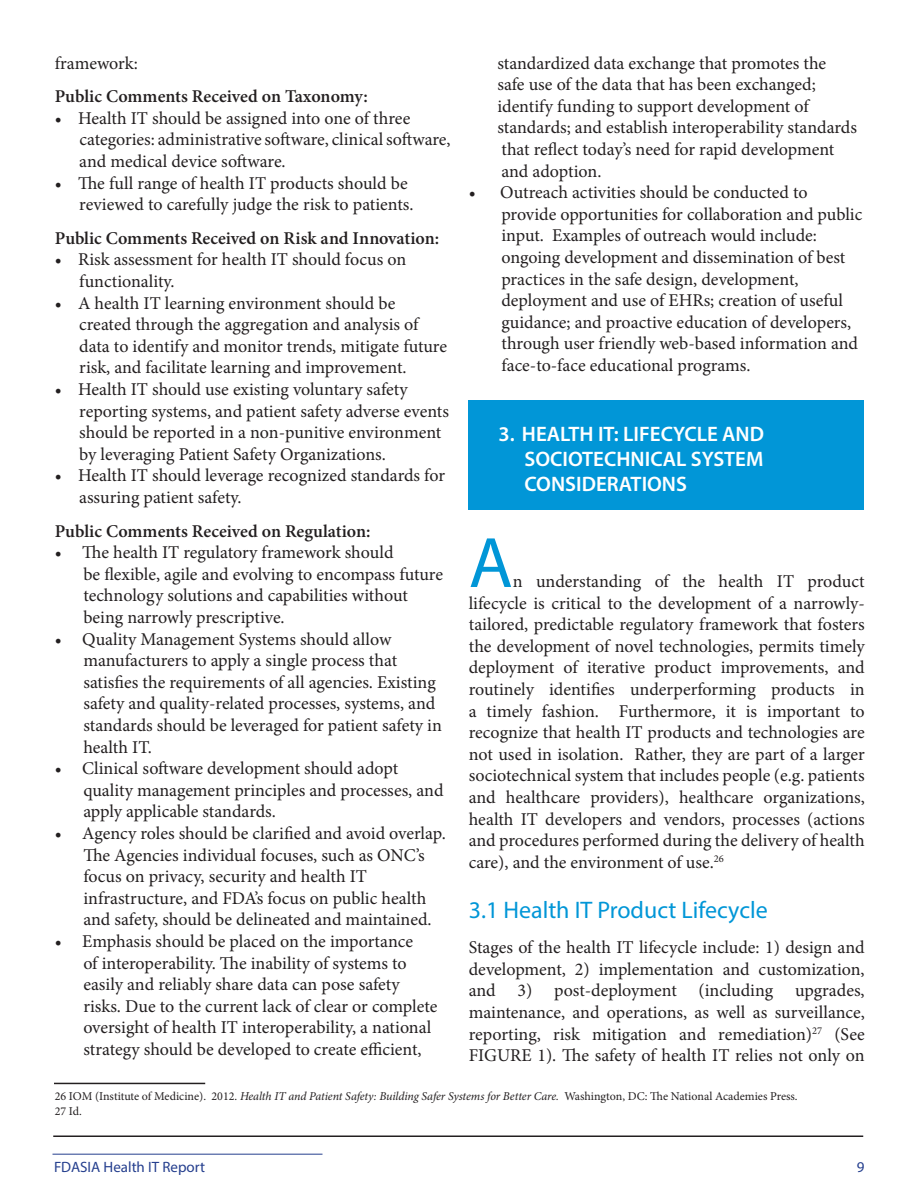
<style>
.page{position:relative;width:918px;height:1188px;background:#fff}
.page>*{position:absolute;margin:0;border:0;box-sizing:border-box;transform-origin:0 0}
.t1{font:72px "Myriad Pro";color:#0196d7}
.t2{font:24px "Myriad Pro";color:#0196d7}
.t3{font:600 21px/25.2px "Myriad Pro";color:#fff;text-align:justify}
.t4{font:18px/21.6px "Minion Pro";color:#231f20}
.t5{font:600 18px "Minion Pro";color:#231f20}
.t6{font:15px "Myriad Pro";color:#253f8e}
.t7{font:12px/14.4px "Minion Pro";letter-spacing:-.005em;color:#231f20}
.s1{font-style:italic}
</style>
<div class="page">
<svg style="left:52px;top:1135px;width:156px;height:19px"></svg>
<hr style="left:52px;top:1154px;width:270px;height:1px;background:#253f8e">
<hr style="left:53px;top:1136px;width:810px;height:1px;background:#231f20">
<div style="left:468px;top:400px;width:396px;height:109px;background:#0196d7"></div>
<hr style="left:54px;top:1083px;width:151px;height:1px;background:#231f20">
<p class="t4" style="left:55px;top:52px;width:85px">framework:</p>
<p class="t5" style="left:55px;top:84px;width:315px">Public Comments Received on Taxonomy:</p>
<p class="t4" style="left:79px;top:107px;width:373px;text-indent:-25px">• Health IT should be assigned into one of three categories: administrative software, clinical software, and medical device software.</p>
<p class="t4" style="left:79px;top:172px;width:336px;text-indent:-25px">• The full range of health IT products should be reviewed to carefully judge the risk to patients.</p>
<p class="t5" style="left:55px;top:226px;width:386px">Public Comments Received on Risk and Innovation:</p>
<p class="t4" style="left:79px;top:249px;width:328px;text-indent:-25px">• Risk assessment for health IT should focus on functionality.</p>
<p class="t4" style="left:79px;top:292px;width:369px;text-indent:-25px">• A health IT learning environment should be created through the aggregation and analysis of data to identify and monitor trends, mitigate future risk, and facilitate learning and improvement.</p>
<p class="t4" style="left:79px;top:379px;width:371px;text-indent:-25px">• Health IT should use existing voluntary safety reporting systems, and patient safety adverse events should be reported in a non-punitive environment by leveraging Patient Safety Organizations.</p>
<p class="t4" style="left:79px;top:465px;width:367px;text-indent:-25px">• Health IT should leverage recognized standards for assuring patient safety.</p>
<p class="t5" style="left:55px;top:518px;width:317px">Public Comments Received on Regulation:</p>
<p class="t4" style="left:83px;top:542px;width:361px;text-indent:-29px">• The health IT regulatory framework should<br>be flexible, agile and evolving to encompass future technology solutions and capabilities without being narrowly prescriptive.</p>
<p class="t4" style="left:83px;top:628px;width:360px;text-indent:-29px">• Quality Management Systems should allow manufacturers to apply a single process that satisfies the requirements of all agencies. Existing safety and quality-related processes, systems, and standards should be leveraged for patient safety in health IT.</p>
<p class="t4" style="left:83px;top:758px;width:362px;text-indent:-29px">• Clinical software development should adopt quality management principles and processes, and apply applicable standards.</p>
<p class="t4" style="left:83px;top:823px;width:364px;text-indent:-29px">• Agency roles should be clarified and avoid overlap.<br>The Agencies individual focuses, such as ONC’s focus on privacy, security and health IT infrastructure, and FDA’s focus on public health and safety, should be delineated and maintained.</p>
<p class="t4" style="left:83px;top:931px;width:356px;text-indent:-29px">• Emphasis should be placed on the importance<br>of interoperability. The inability of systems to easily and reliably share data can pose safety risks. Due to the current lack of clear or complete oversight of health IT interoperability, a national strategy should be developed to create efficient,</p>
<p class="t4" style="left:497px;top:52px;width:361px">standardized data exchange that promotes the safe use of the data that has been exchanged; identify funding to support development of standards; and establish interoperability standards that reflect today’s need for rapid development and adoption.</p>
<p class="t4" style="left:501px;top:182px;width:362px;text-indent:-33px">• Outreach activities should be conducted to provide opportunities for collaboration and public input. Examples of outreach would include: ongoing development and dissemination of best practices in the safe design, development, deployment and use of EHRs; creation of useful guidance; and proactive education of developers, through user friendly web-based information and face-to-face educational programs.</p>
<p class="t3" style="left:525px;top:420px;width:241px;text-indent:-26px">3. HEALTH IT: LIFECYCLE AND SOCIOTECHNICAL SYSTEM CONSIDERATIONS</p>
<h1 class="t1" style="left:469px;top:518px;width:46px">A</h1>
<p class="t4" style="left:469px;top:571px;width:398px;text-align:justify;text-indent:44px">n understanding of the health IT product lifecycle is critical to the development of a narrowly&shy;tailored, predictable regulatory framework that fosters the development of novel technologies, permits timely deployment of iterative product improvements, and routinely identifies underperforming products in a timely fashion. Furthermore, it is important to recognize that health IT products and technologies are not used in isolation. Rather, they are part of a larger sociotechnical system that includes people (e.g. patients and healthcare providers), healthcare organizations, health IT developers and vendors, processes (actions and procedures performed during the delivery of health care), and the environment of use.<sup>26</sup></p>
<h2 class="t2" style="left:469px;top:895px;width:301px">3.1 Health IT Product Lifecycle</h2>
<p class="t4" style="left:469px;top:937px;width:398px;text-align:justify">Stages of the health IT lifecycle include: 1) design and development, 2) implementation and customization, and 3) post-deployment (including upgrades, maintenance, and operations, as well as surveillance, reporting, risk mitigation and remediation)<sup>27</sup> (See FIGURE 1). The safety of health IT relies not only on</p>
<p class="t7" style="left:55px;top:1089px;width:744px">26 IOM (Institute of Medicine). 2012. <span class="s1">Health IT and Patient Safety: Building Safer Systems for Better Care.</span> Washington, DC: The National Academies Press.<br>27 Id.</p>
<p class="t6" style="left:54px;top:1158px;width:153px">FDASIA Health IT Report</p>
<p class="t6" style="left:857px;top:1158px;width:9px">9</p>
</div>
